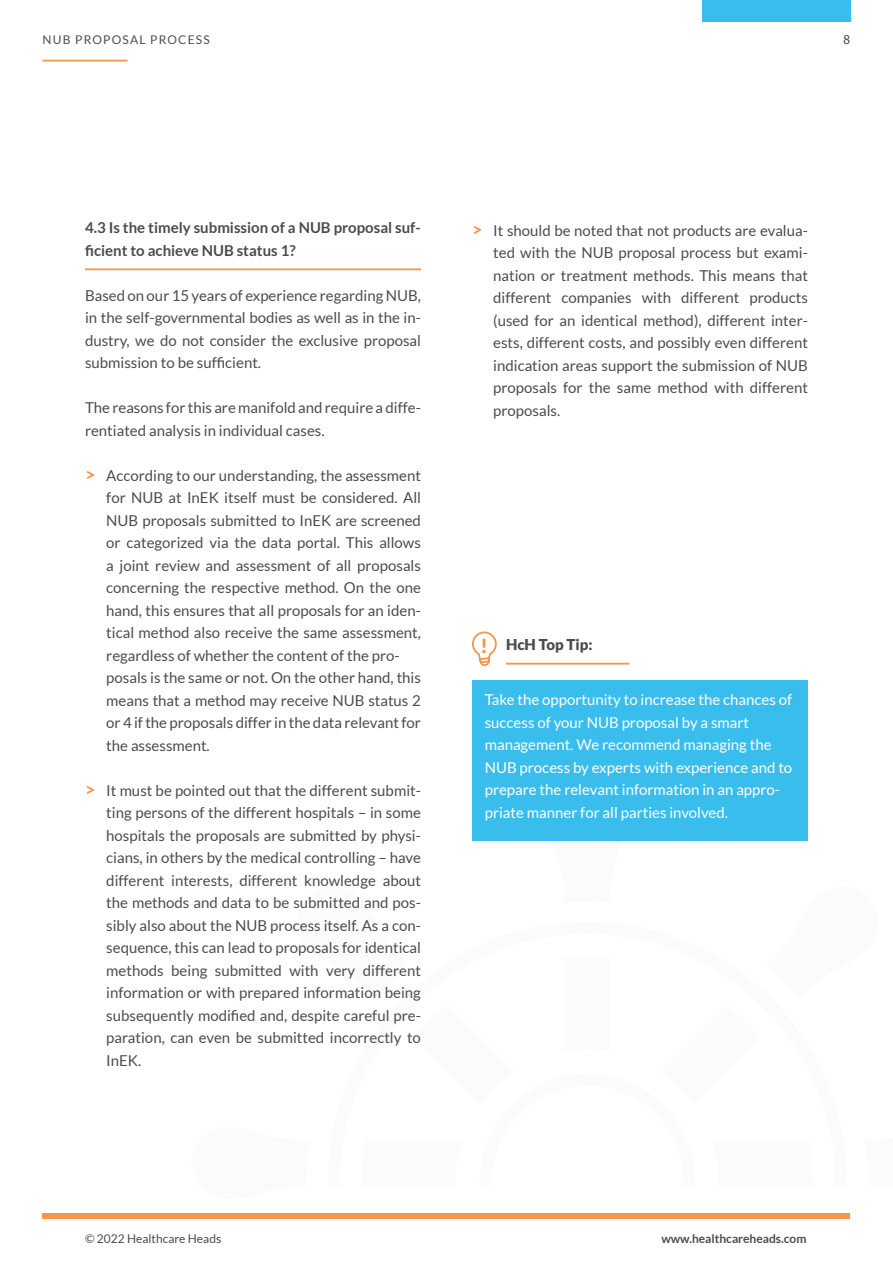
<style>
.page{position:relative;width:893px;height:1263px;background:#fff}
.page>*{position:absolute;margin:0;border:0;box-sizing:border-box;transform-origin:0 0}
.Body{font:900 19.5px "Lato";color:#f79447}
.Body-2{font:15px/22.5px "Lato";color:#4b4c4d;text-align:justify}
.Body-3{font:15px/22.5px "Lato";color:#fff}
.Body-4{font:700 15px/22.5px "Lato";color:#4b4c4d}
.Body-5{font:900 15px "Lato";color:#4b4c4d}
.t1{font:700 12px "Lato";color:#4b4c4d}
.t2{font:12px "Lato";color:#4b4c4d}
.t3{font:12px "Lato";letter-spacing:.1em;color:#4b4c4d}
.t4{font:12px "Tahoma";color:#4b4c4d}
.s1{font-weight:700;font-size:18px;color:#f79447}
</style>
<div class="page">
<hr style="left:43px;top:60px;width:85px;height:1px;background:#f79447">
<div style="left:43px;top:1213px;width:807px;height:5px;background:#f79447"></div>
<div style="left:702px;top:0;width:148px;height:21px;background:#39bded"></div>
<hr style="left:85px;top:268px;width:336px;height:2px;background:#f79447">
<div style="left:472px;top:680px;width:336px;height:161px;background:#39bded"></div>
<hr style="left:506px;top:663px;width:123px;height:1px;background:#f79447">
<svg style="left:472px;top:631px;width:25px;height:36px"></svg>
<p class="t3" style="left:43px;top:33px;width:169px">NUB PROPOSAL PROCESS</p>
<p class="t4" style="left:843px;top:31px;width:8px">8</p>
<p class="Body-4" style="left:85px;top:216px;width:337px">4.3 Is the timely submission of a NUB proposal suf&shy;ficient to achieve NUB status 1?</p>
<p class="Body-2" style="left:85px;top:284px;width:337px">Based on our 15 years of experience regarding NUB, in the self-governmental bodies as well as in the in&shy;dustry, we do not consider the exclusive proposal submission to be sufficient.</p>
<p class="Body-2" style="left:85px;top:396px;width:337px">The reasons for this are manifold and require a diffe&shy;rentiated analysis in individual cases.</p>
<p class="Body-2" style="left:106px;top:464px;width:316px;text-indent:-21px"><span class="s1">&gt;</span> According to our understanding, the assessment for NUB at InEK itself must be considered. All NUB proposals submitted to InEK are screened or categorized via the data portal. This allows a joint review and assessment of all proposals concerning the respective method. On the one hand, this ensures that all proposals for an iden&shy;tical method also receive the same assessment, regardless of whether the content of the pro-</p>
<p class="Body-2" style="left:106px;top:666px;width:316px">posals is the same or not. On the other hand, this means that a method may receive NUB status 2 or 4 if the proposals differ in the data relevant for the assessment.</p>
<p class="Body-2" style="left:106px;top:779px;width:316px;text-indent:-21px"><span class="s1">&gt;</span> It must be pointed out that the different submit&shy;ting persons of the different hospitals – in some hospitals the proposals are submitted by physi&shy;cians, in others by the medical controlling – have different interests, different knowledge about the methods and data to be submitted and pos&shy;sibly also about the NUB process itself. As a con&shy;sequence, this can lead to proposals for identical methods being submitted with very different information or with prepared information being subsequently modified and, despite careful pre&shy;paration, can even be submitted incorrectly to InEK.</p>
<p class="Body-2" style="left:493px;top:219px;width:316px;text-indent:-21px"><span class="s1">&gt;</span> It should be noted that not products are evalua&shy;ted with the NUB proposal process but exami&shy;nation or treatment methods. This means that different companies with different products (used for an identical method), different inter&shy;ests, different costs, and possibly even different indication areas support the submission of NUB proposals for the same method with different proposals.</p>
<p class="Body" style="left:481px;top:634px;width:9px">!</p>
<p class="Body-5" style="left:506px;top:636px;width:88px">HcH Top Tip:</p>
<p class="Body-3" style="left:485px;top:688px;width:309px">Take the opportunity to increase the chances of success of your NUB proposal by a smart</p>
<p class="Body-3" style="left:485px;top:733px;width:309px">management. We recommend managing the NUB process by experts with experience and to prepare the relevant information in an appro&shy;priate manner for all parties involved.</p>
<p class="t2" style="left:85px;top:1232px;width:138px">© 2022 Healthcare Heads</p>
<p class="t1" style="left:661px;top:1231px;width:147px">www.healthcareheads.com</p>
</div>
